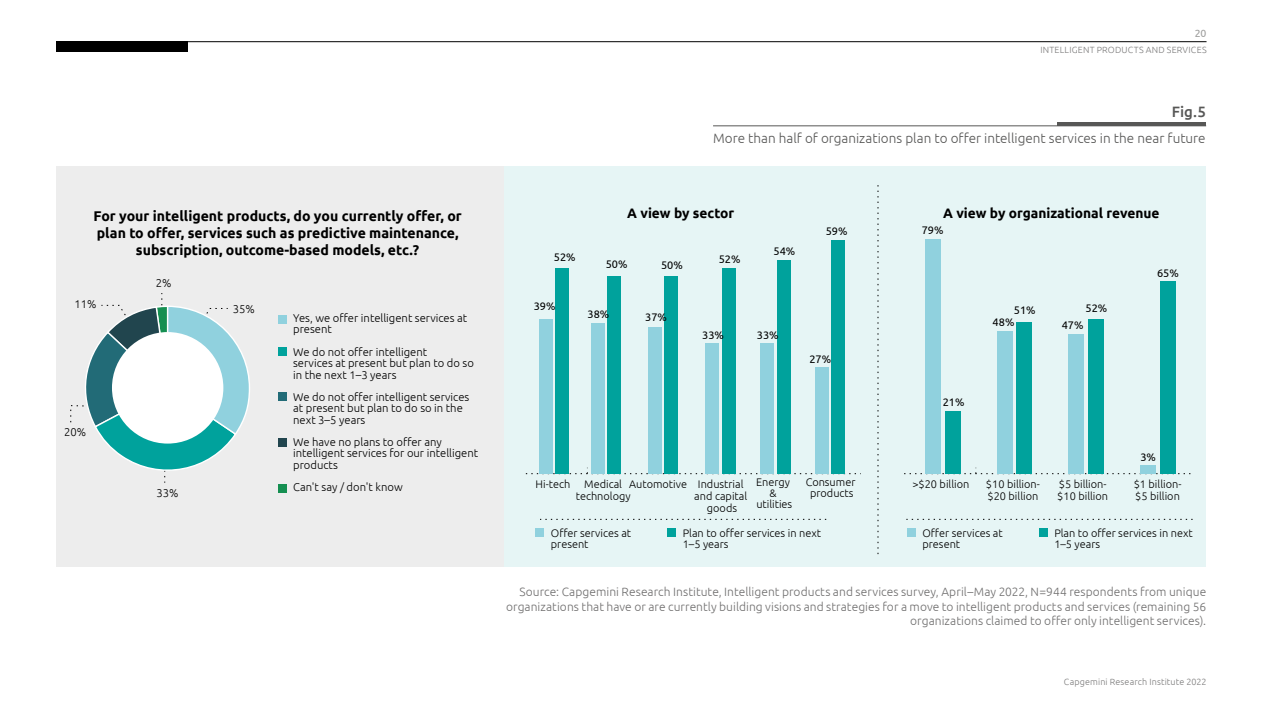
<style>
.page{position:relative;width:1263px;height:711px;background:#fff}
.page>*{position:absolute;margin:0;border:0;box-sizing:border-box;transform-origin:0 0}
.t1{font:500 15px "Ubuntu";color:#575756}
.t2{font:700 14.1px/17px "Ubuntu";color:#000;text-align:center}
.t3{font:700 13.65px "Ubuntu";color:#000}
.t4{font:300 13.5px "Ubuntu";color:#575756}
.t5{font:300 12px/14.4px "Ubuntu";letter-spacing:.005em;color:#706f6f;text-align:right}
.t6{font:300 11.25px/11.2px "Ubuntu";color:#000}
.t7{font:300 10.95px/10.9px "Ubuntu";color:#000}
.t8{font:10.95px "Ubuntu";color:#000}
.t9{font:10.5px "Ubuntu";color:#9d9d9c}
.t10{font:300 9px "Ubuntu";letter-spacing:.02em;color:#7c7b7b}
</style>
<div class="page">
<div style="left:485px;top:166px;width:721px;height:400px;background:#e6f5f5"></div>
<hr style="left:713px;top:125px;width:493px;height:1px;background:#575756">
<hr style="left:1057px;top:122px;width:149px;height:3px;background:#575756">
<div style="left:56px;top:166px;width:448px;height:400px;background:#ededed"></div>
<svg style="left:70px;top:293px;width:180px;height:190px"></svg>
<div style="left:112px;top:332px;width:111px;height:111px;background:#fff;border-radius:50%"></div>
<div style="left:278px;top:315px;width:8px;height:8px;background:#90d1de"></div>
<div style="left:278px;top:347px;width:8px;height:9px;background:#00a29c"></div>
<div style="left:278px;top:392px;width:8px;height:8px;background:#226b77"></div>
<div style="left:278px;top:438px;width:8px;height:8px;background:#21454e"></div>
<div style="left:278px;top:484px;width:8px;height:8px;background:#158f51"></div>
<svg style="left:878px;top:185px;width:1px;height:368px"></svg>
<div style="left:536px;top:527px;width:8px;height:8px;background:#90d1de"></div>
<div style="left:668px;top:527px;width:8px;height:8px;background:#00a29c"></div>
<div style="left:907px;top:527px;width:8px;height:8px;background:#90d1de"></div>
<div style="left:1039px;top:527px;width:8px;height:8px;background:#00a29c"></div>
<svg style="left:540px;top:518px;width:286px;height:1px"></svg>
<svg style="left:906px;top:518px;width:286px;height:1px"></svg>
<svg style="left:526px;top:467px;width:335px;height:7px"></svg>
<div style="left:555px;top:268px;width:14px;height:205px;background:#00a29c"></div>
<div style="left:607px;top:276px;width:14px;height:197px;background:#00a29c"></div>
<div style="left:665px;top:276px;width:13px;height:197px;background:#00a29c"></div>
<div style="left:722px;top:268px;width:13px;height:205px;background:#00a29c"></div>
<div style="left:777px;top:260px;width:13px;height:213px;background:#00a29c"></div>
<div style="left:831px;top:240px;width:14px;height:233px;background:#00a29c"></div>
<div style="left:539px;top:319px;width:13px;height:154px;background:#90d1de"></div>
<div style="left:591px;top:323px;width:13px;height:150px;background:#90d1de"></div>
<div style="left:648px;top:327px;width:14px;height:146px;background:#90d1de"></div>
<div style="left:706px;top:343px;width:13px;height:130px;background:#90d1de"></div>
<div style="left:760px;top:343px;width:14px;height:130px;background:#90d1de"></div>
<div style="left:815px;top:367px;width:13px;height:106px;background:#90d1de"></div>
<svg style="left:904px;top:467px;width:287px;height:7px"></svg>
<div style="left:945px;top:411px;width:15px;height:62px;background:#00a29c"></div>
<div style="left:1017px;top:322px;width:15px;height:151px;background:#00a29c"></div>
<div style="left:1088px;top:319px;width:15px;height:154px;background:#00a29c"></div>
<div style="left:1160px;top:281px;width:15px;height:192px;background:#00a29c"></div>
<div style="left:925px;top:239px;width:15px;height:234px;background:#90d1de"></div>
<div style="left:997px;top:331px;width:15px;height:142px;background:#90d1de"></div>
<div style="left:1069px;top:334px;width:15px;height:139px;background:#90d1de"></div>
<div style="left:1140px;top:464px;width:16px;height:9px;background:#90d1de"></div>
<div style="left:56px;top:41px;width:131px;height:11px;background:#000"></div>
<hr style="left:186px;top:41px;width:1020px;height:1px;background:#000">
<p class="t2" style="left:93px;top:207px;width:370px">For your intelligent products, do you currently offer, or plan to offer, services such as predictive maintenance, subscription, outcome-based models, etc.?</p>
<p class="t6" style="left:74px;top:298px;width:24px">11%</p>
<p class="t6" style="left:64px;top:426px;width:24px">20%</p>
<p class="t6" style="left:156px;top:277px;width:17px">2%</p>
<p class="t6" style="left:156px;top:486px;width:24px">33%</p>
<p class="t6" style="left:233px;top:302px;width:24px">35%</p>
<p class="t6" style="left:293px;top:312px;width:176px">Yes, we offer intelligent services at present</p>
<p class="t6" style="left:293px;top:346px;width:182px">We do not offer intelligent<br>services at present but plan to do so in the next 1–3 years</p>
<p class="t6" style="left:293px;top:391px;width:178px">We do not offer intelligent services at present but plan to do so in the next 3–5 years</p>
<p class="t6" style="left:293px;top:436px;width:187px">We have no plans to offer any intelligent services for our intelligent products</p>
<p class="t6" style="left:293px;top:481px;width:111px">Can't say / don't know</p>
<p class="t9" style="left:1195px;top:27px;width:13px">20</p>
<p class="t10" style="left:1040px;top:44px;width:168px">INTELLIGENT PRODUCTS AND SERVICES</p>
<p class="t1" style="left:1172px;top:102px;width:36px">Fig.5</p>
<p class="t4" style="left:713px;top:130px;width:494px">More than half of organizations plan to offer intelligent services in the near future</p>
<p class="t3" style="left:627px;top:205px;width:108px">A view by sector</p>
<p class="t3" style="left:943px;top:205px;width:218px">A view by organizational revenue</p>
<p class="t8" style="left:554px;top:250px;width:23px">52%</p>
<p class="t8" style="left:719px;top:252px;width:23px">52%</p>
<p class="t8" style="left:606px;top:257px;width:23px">50%</p>
<p class="t8" style="left:661px;top:258px;width:23px">50%</p>
<p class="t8" style="left:534px;top:299px;width:23px">39%</p>
<p class="t8" style="left:587px;top:307px;width:23px">38%</p>
<p class="t8" style="left:645px;top:310px;width:23px">37%</p>
<p class="t8" style="left:773px;top:244px;width:23px">54%</p>
<p class="t8" style="left:702px;top:328px;width:23px">33%</p>
<p class="t8" style="left:757px;top:328px;width:23px">33%</p>
<p class="t8" style="left:826px;top:225px;width:23px">59%</p>
<p class="t8" style="left:809px;top:352px;width:23px">27%</p>
<p class="t7" style="left:535px;top:477px;width:36px">Hi-tech</p>
<p class="t7" style="left:576px;top:477px;width:56px;line-height:12.3px;text-align:center">Medical technology</p>
<p class="t7" style="left:629px;top:477px;width:59px">Automotive</p>
<p class="t7" style="left:756px;top:476px;width:38px;text-align:center">Energy &amp; utilities</p>
<p class="t7" style="left:806px;top:476px;width:51px;text-align:center">Consumer products</p>
<p class="t7" style="left:694px;top:477px;width:54px;line-height:12.3px;text-align:center">Industrial and capital goods</p>
<p class="t8" style="left:922px;top:223px;width:23px">79%</p>
<p class="t8" style="left:943px;top:395px;width:23px">21%</p>
<p class="t8" style="left:1014px;top:303px;width:23px">51%</p>
<p class="t8" style="left:993px;top:315px;width:23px">48%</p>
<p class="t8" style="left:1085px;top:301px;width:23px">52%</p>
<p class="t8" style="left:1062px;top:318px;width:23px">47%</p>
<p class="t8" style="left:1157px;top:266px;width:23px">65%</p>
<p class="t8" style="left:1140px;top:450px;width:17px">3%</p>
<p class="t7" style="left:912px;top:477px;width:59px">&gt;$20 billion</p>
<p class="t7" style="left:986px;top:477px;width:55px;line-height:12.3px">$10 billion-$20 billion</p>
<p class="t7" style="left:1057px;top:477px;width:52px;line-height:12.3px">$5 billion-$10 billion</p>
<p class="t7" style="left:1134px;top:477px;width:49px;line-height:12.3px">$1 billion-$5 billion</p>
<p class="t7" style="left:551px;top:526px;width:82px">Offer services at present</p>
<p class="t7" style="left:683px;top:526px;width:140px">Plan to offer services in next<br>1–5 years</p>
<p class="t7" style="left:922px;top:526px;width:82px">Offer services at present</p>
<p class="t7" style="left:1054px;top:526px;width:140px">Plan to offer services in next<br>1–5 years</p>
<p class="t5" style="left:506px;top:584px;width:701px">Source: Capgemini Research Institute, Intelligent products and services survey, April–May 2022, N=944 respondents from unique organizations that have or are currently building visions and strategies for a move to intelligent products and services (remaining 56 organizations claimed to offer only intelligent services).</p>
<p class="t10" style="left:1064px;top:676px;width:144px">Capgemini Research Institute 2022</p>
</div>
